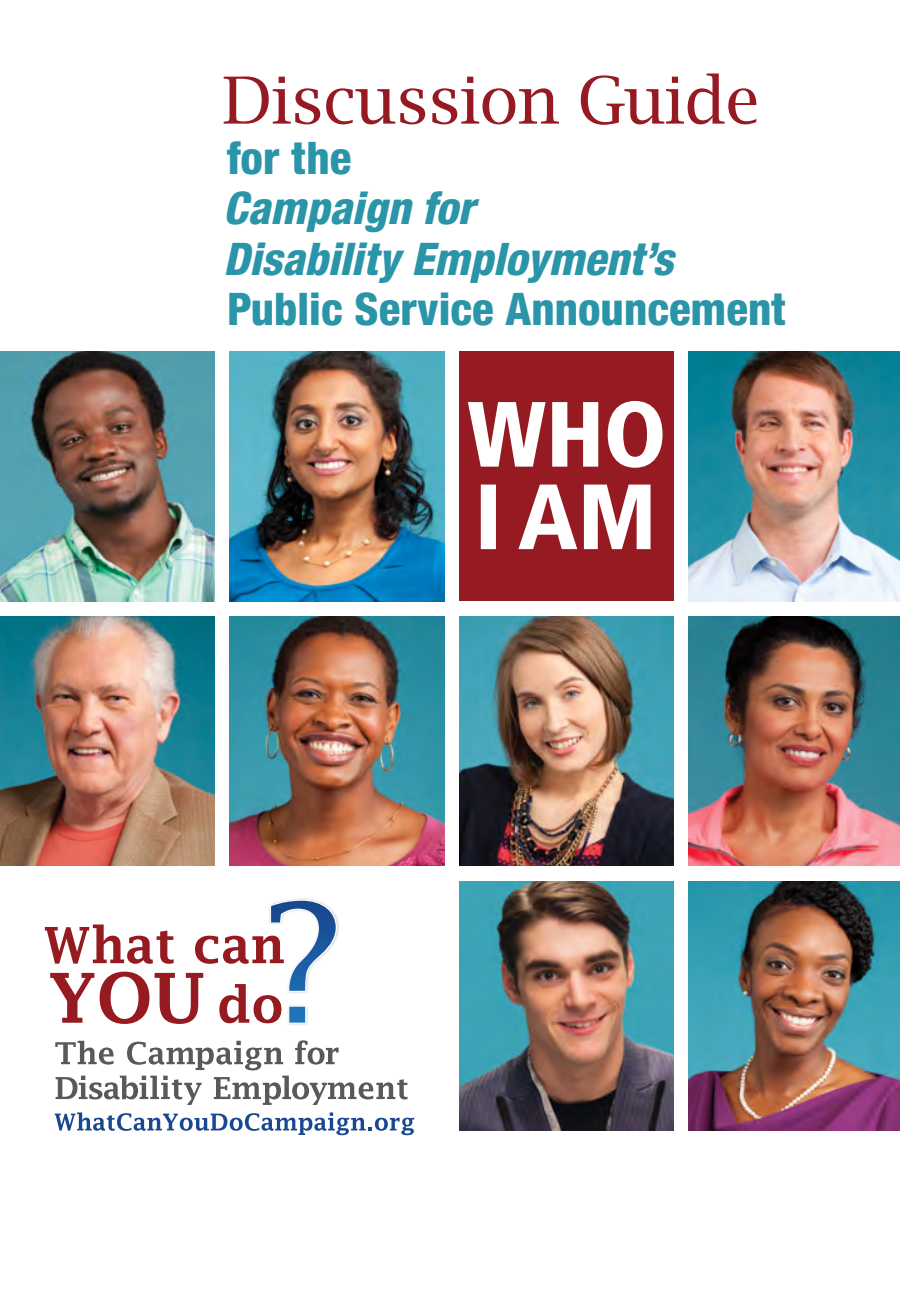
<style>
.page{position:relative;width:900px;height:1305px;background:#fff}
.page>*{position:absolute;margin:0;border:0;box-sizing:border-box;transform-origin:0 0}
.t1{font:65px "Lucida Bright";letter-spacing:-.01em;color:#961a21}
.t2{font:italic 800 condensed 45px/50.2px "Helvetica Neue";color:#2a94a8}
.t3{font:800 condensed 45px "Helvetica Neue";color:#2a94a8}
.s1{font-style:normal}
</style>
<div class="page">
<img style="left:689px;top:881px;width:211px;height:250px">
<img style="left:459px;top:881px;width:215px;height:250px">
<img style="left:689px;top:616px;width:211px;height:250px">
<img style="left:459px;top:616px;width:215px;height:250px">
<img style="left:230px;top:616px;width:214px;height:250px">
<img style="left:0;top:616px;width:214px;height:250px">
<img style="left:689px;top:351px;width:211px;height:250px">
<img style="left:230px;top:351px;width:214px;height:250px">
<img style="left:0;top:351px;width:214px;height:250px">
<svg style="left:55px;top:1112px;width:360px;height:23px"></svg>
<div style="left:459px;top:351px;width:215px;height:250px;background:#961a21"></div>
<svg style="left:481px;top:485px;width:170px;height:64px"></svg>
<svg style="left:468px;top:401px;width:195px;height:67px"></svg>
<img style="left:289px;top:899px;width:50px;height:126px">
<svg style="left:45px;top:900px;width:292px;height:124px"></svg>
<svg style="left:55px;top:1041px;width:59px;height:24px"></svg>
<svg style="left:127px;top:1041px;width:156px;height:29px"></svg>
<svg style="left:295px;top:1040px;width:44px;height:25px"></svg>
<svg style="left:56px;top:1076px;width:146px;height:29px"></svg>
<svg style="left:214px;top:1076px;width:194px;height:29px"></svg>
<h1 class="t1" style="left:222px;top:63px;width:539px">Discussion Guide</h1>
<p class="t3" style="left:227px;top:130px;width:126px">for the</p>
<p class="t2" style="left:223px;top:182px;width:564px">Campaign for<br>Disability Employment’s<br><span class="s1">Public Service Announcement</span></p>
</div>
